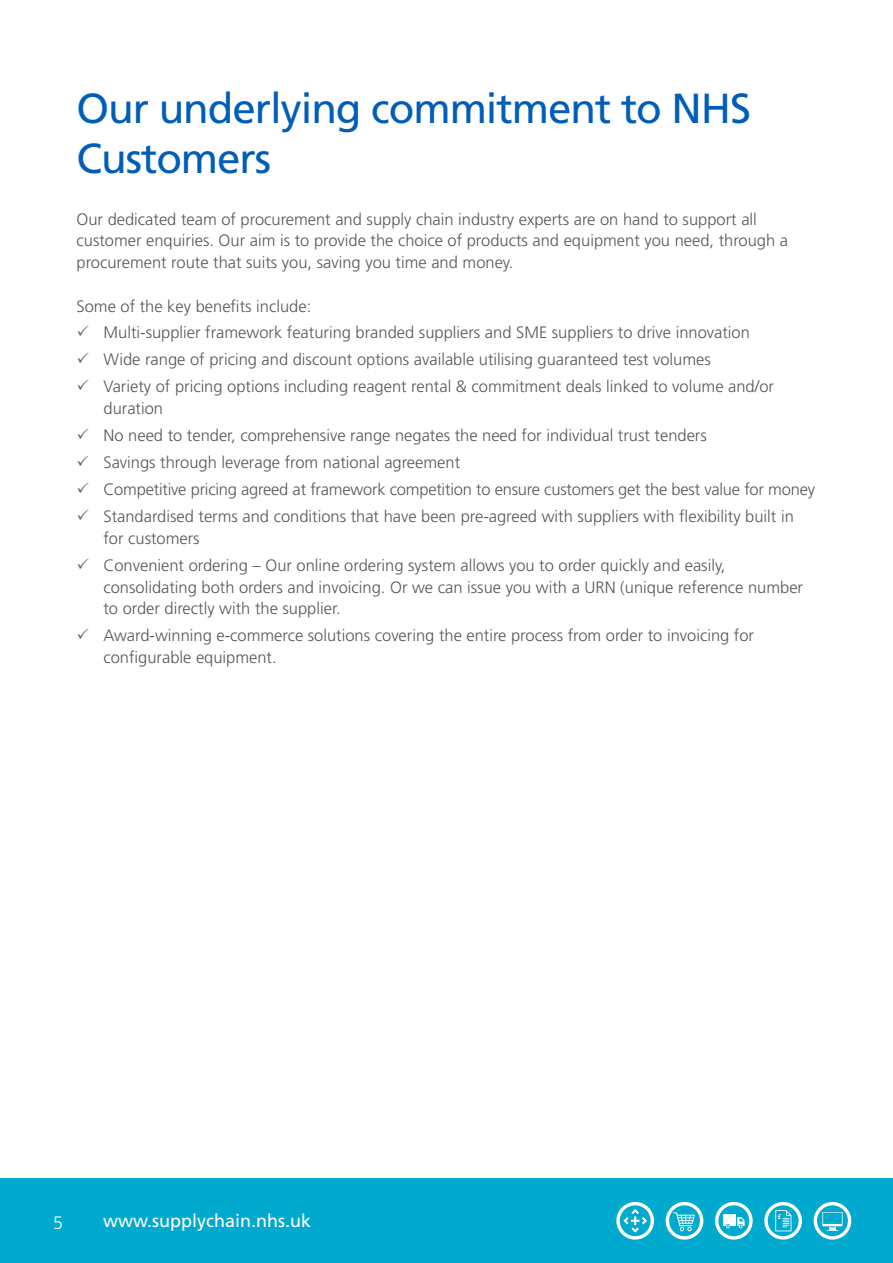
<style>
.page{position:relative;width:893px;height:1263px;background:#fff}
.page>*{position:absolute;margin:0;border:0;box-sizing:border-box;transform-origin:0 0}
.t1{font:42px/50.4px "Frutiger";letter-spacing:-.025em;color:#005eb8}
.t2{font:18px "Frutiger";color:#fff}
.t3{font:300 18px "Frutiger";color:#fff}
.t4{font:300 16.5px/21.8px "Frutiger";color:#575756}
</style>
<div class="page">
<div style="left:0;top:1178px;width:893px;height:85px;background:#00a9ce"></div>
<svg style="left:814px;top:1202px;width:37px;height:37px"></svg>
<svg style="left:715px;top:1202px;width:38px;height:37px"></svg>
<svg style="left:616px;top:1202px;width:38px;height:37px"></svg>
<svg style="left:666px;top:1202px;width:37px;height:37px"></svg>
<svg style="left:764px;top:1202px;width:38px;height:37px"></svg>
<h1 class="t1" style="left:77px;top:82px;width:676px">Our underlying commitment to NHS<br>Customers</h1>
<p class="t4" style="left:77px;top:208px;width:713px">Our dedicated team of procurement and supply chain industry experts are on hand to support all customer enquiries. Our aim is to provide the choice of products and equipment you need, through a procurement route that suits you, saving you time and money.</p>
<p class="t4" style="left:77px;top:295px;width:236px">Some of the key benefits include:</p>
<p class="t4" style="left:77px;top:322px;width:675px">✓ Multi-supplier framework featuring branded suppliers and SME suppliers to drive innovation</p>
<p class="t4" style="left:77px;top:349px;width:636px">✓ Wide range of pricing and discount options available utilising guaranteed test volumes</p>
<p class="t4" style="left:103px;top:376px;width:672px;text-indent:-27px">✓ Variety of pricing options including reagent rental &amp; commitment deals linked to volume and/or duration</p>
<p class="t4" style="left:76px;top:425px;width:632px">✓ No need to tender, comprehensive range negates the need for individual trust tenders</p>
<p class="t4" style="left:76px;top:452px;width:385px">✓ Savings through leverage from national agreement</p>
<p class="t4" style="left:76px;top:479px;width:740px">✓ Competitive pricing agreed at framework competition to ensure customers get the best value for money</p>
<p class="t4" style="left:103px;top:506px;width:692px;text-indent:-27px">✓ Standardised terms and conditions that have been pre-agreed with suppliers with flexibility built in for customers</p>
<p class="t4" style="left:103px;top:554px;width:701px;text-indent:-27px">✓ Convenient ordering – Our online ordering system allows you to order quickly and easily, consolidating both orders and invoicing. Or we can issue you with a URN (unique reference number to order directly with the supplier.</p>
<p class="t4" style="left:103px;top:625px;width:652px;text-indent:-27px">✓ Award-winning e-commerce solutions covering the entire process from order to invoicing for configurable equipment.</p>
<p class="t3" style="left:53px;top:1212px;width:12px">5</p>
<p class="t2" style="left:103px;top:1210px;width:210px">www.supplychain.nhs.uk</p>
</div>
